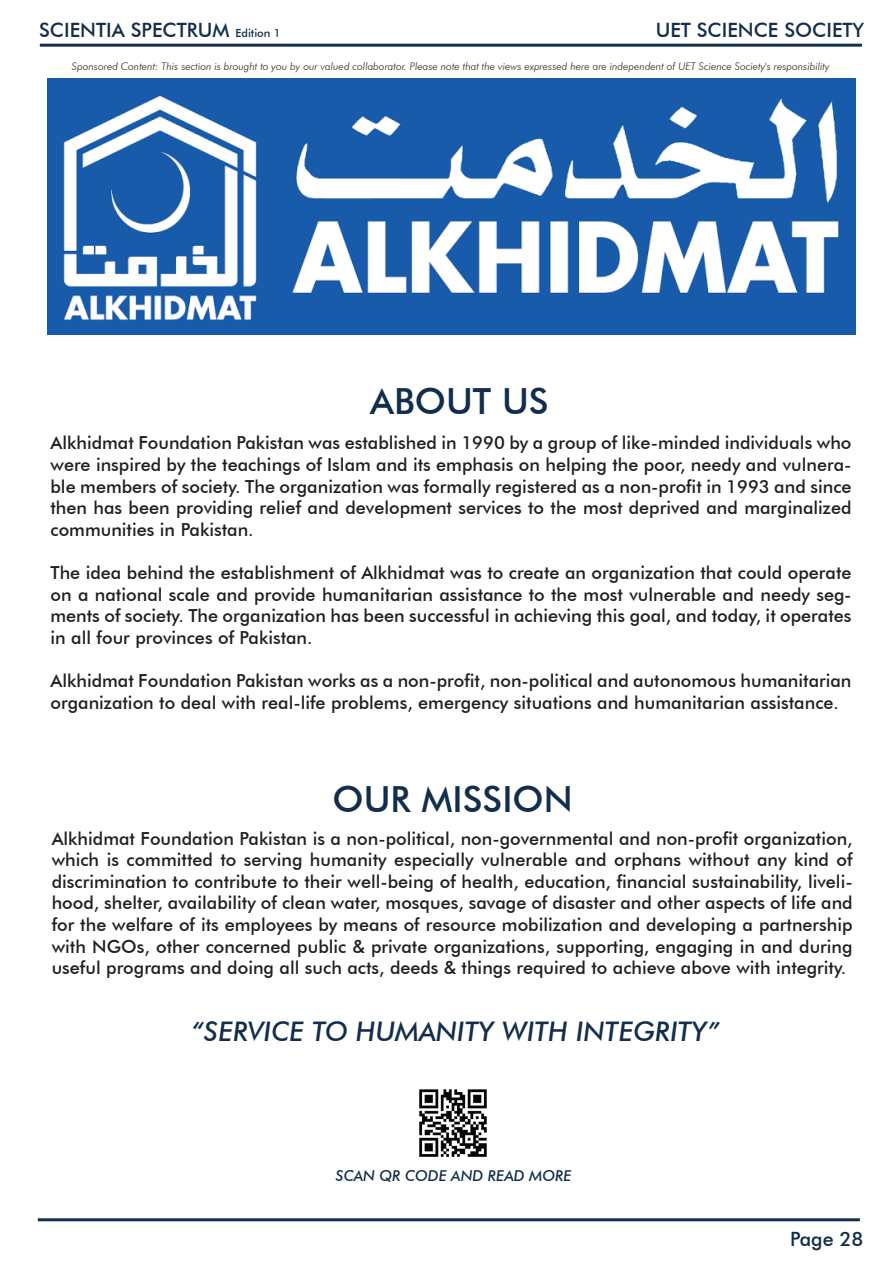
<style>
.page{position:relative;width:893px;height:1263px;background:#fff}
.page>*{position:absolute;margin:0;border:0;box-sizing:border-box;transform-origin:0 0}
.t1{font:500 36px "Futura BT";color:#132d4d}
.t2{font:italic 500 27px "Futura BT";color:#132d4d}
.t3{font:500 19.65px "Futura BT";color:#132d4d}
.t4{font:500 18px/21.6px "Futura BT";color:#231f20;text-align:justify}
.t5{font:italic 500 15px "Futura BT";color:#132d4d}
.t6{font:italic 300 10.5px "Futura BT";color:#231f20}
.s1{font-size:11.25px}
</style>
<div class="page">
<hr style="left:40px;top:44px;width:822px;height:3px;background:#132d4d">
<hr style="left:38px;top:1218px;width:822px;height:3px;background:#132d4d">
<img style="left:47px;top:78px;width:809px;height:256px">
<img style="left:419px;top:1089px;width:68px;height:68px">
<p class="t3" style="left:39px;top:18px;width:243px">SCIENTIA SPECTRUM <span class="s1">Edition 1</span></p>
<p class="t3" style="left:656px;top:18px;width:210px">UET SCIENCE SOCIETY</p>
<p class="t6" style="left:72px;top:60px;width:759px">Sponsored Content: This section is brought to you by our valued collaborator. Please note that the views expressed here are independent of UET Science Society's responsibility</p>
<h1 class="t1" style="left:370px;top:379px;width:180px">ABOUT US</h1>
<p class="t4" style="left:51px;top:432px;width:802px">Alkhidmat Foundation Pakistan was established in 1990 by a group of like-minded individuals who were inspired by the teachings of Islam and its emphasis on helping the poor, needy and vulnera&shy;ble members of society. The organization was formally registered as a non-profit in 1993 and since then has been providing relief and development services to the most deprived and marginalized communities in Pakistan.</p>
<p class="t4" style="left:51px;top:562px;width:802px">The idea behind the establishment of Alkhidmat was to create an organization that could operate on a national scale and provide humanitarian assistance to the most vulnerable and needy seg&shy;ments of society. The organization has been successful in achieving this goal, and today, it operates in all four provinces of Pakistan.</p>
<p class="t4" style="left:51px;top:670px;width:802px">Alkhidmat Foundation Pakistan works as a non-profit, non-political and autonomous humanitarian organization to deal with real-life problems, emergency situations and humanitarian assistance.</p>
<h1 class="t1" style="left:332px;top:777px;width:242px">OUR MISSION</h1>
<p class="t4" style="left:52px;top:827px;width:802px">Alkhidmat Foundation Pakistan is a non-political, non-governmental and non-profit organization, which is committed to serving humanity especially vulnerable and orphans without any kind of discrimination to contribute to their well-being of health, education, financial sustainability, liveli&shy;hood, shelter, availability of clean water, mosques, savage of disaster and other aspects of life and for the welfare of its employees by means of resource mobilization and developing a partnership with NGOs, other concerned public &amp; private organizations, supporting, engaging in and during useful programs and doing all such acts, deeds &amp; things required to achieve above with integrity.</p>
<h2 class="t2" style="left:192px;top:1015px;width:530px">“SERVICE TO HUMANITY WITH INTEGRITY”</h2>
<p class="t5" style="left:336px;top:1166px;width:237px">SCAN QR CODE AND READ MORE</p>
<p class="t3" style="left:790px;top:1227px;width:75px">Page 28</p>
</div>
